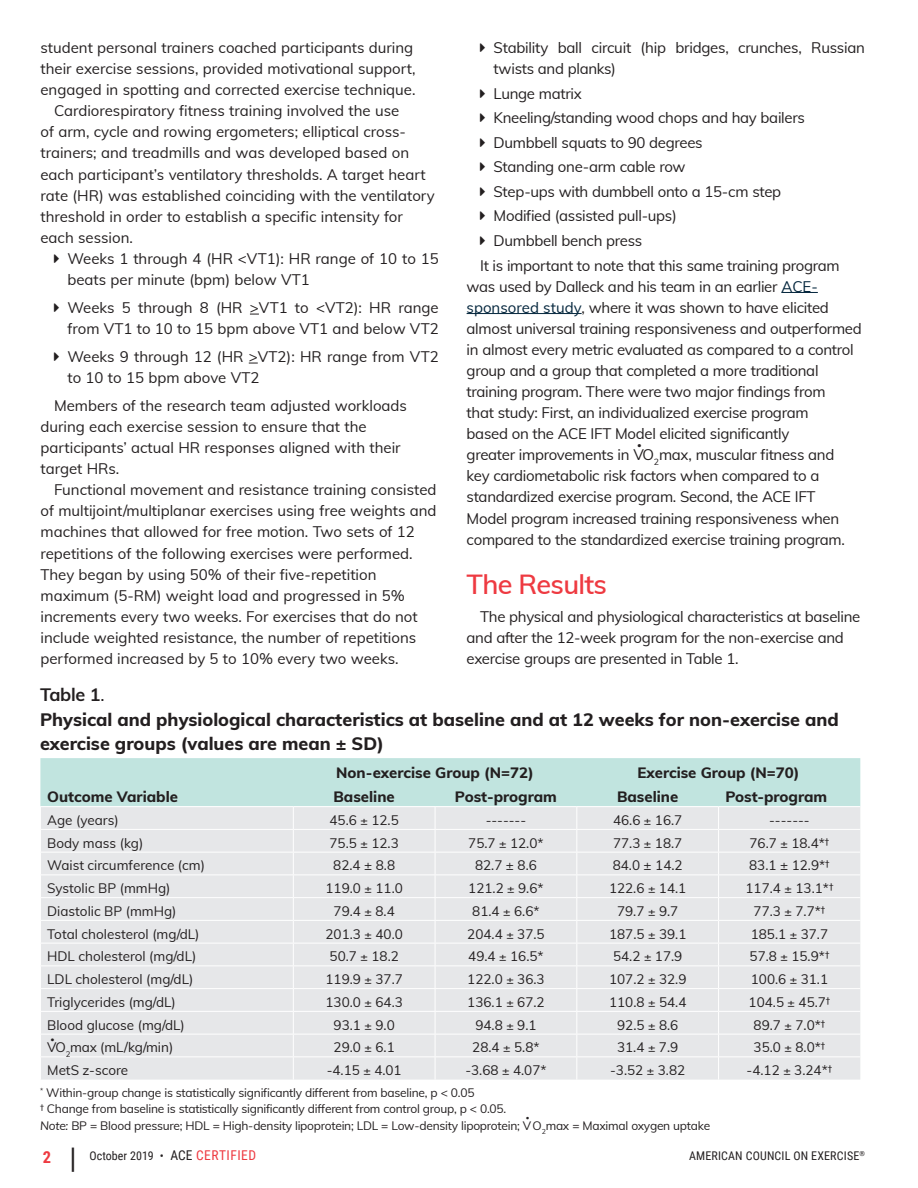
<style>
.page{position:relative;width:918px;height:1188px;background:#fff}
.page>*{position:absolute;margin:0;border:0;box-sizing:border-box;transform-origin:0 0}
._1H_head{font:600 27px "Muli";letter-spacing:-.025em;color:#ee3a41}
.table_head{font:800 18px/24px "Muli";color:#231f20}
.t1{font:700 18px "Muli";letter-spacing:-.02em;color:#231f20}
.t2{font:700 16.5px "Roboto Condensed";color:#ee3a41}
.t3{font:15px/21.1px "Muli";letter-spacing:-.005em;color:#231f20}
.table_head-2{font:800 15px "Muli";color:#231f20}
.table_body{font:13.5px "Muli";color:#231f20}
.MDPI_4_3_table_foote{font:12px "Muli";letter-spacing:-.02em;color:#231f20}
.t4{font:12px "Roboto Condensed";letter-spacing:.015em;color:#231f20}
.t5{font:8.7px "Muli";color:#231f20}
.table_body-2{font:7.8px "Muli";color:#231f20}
.t6{font:7.05px "Muli";color:#231f20}
.s1{font-weight:400}
.s2{color:#03253c}
.s3{font-style:italic}
.s4{font-family:"Muli";font-weight:400;font-size:27px;color:#231f20}
.s5{font-size:13.5px}
.s6{font-size:13.5px;color:#ee3a41}
</style>
<div class="page">
<hr style="left:781px;top:292px;width:37px;height:1px;background:#03253c">
<hr style="left:467px;top:313px;width:115px;height:1px;background:#03253c">
<svg style="left:40px;top:758px;width:820px;height:322px;background:#e1e7e8"></svg>
<p class="t3" style="left:40px;top:36px;width:377px">student personal trainers coached participants during their exercise sessions, provided motivational support, engaged in spotting and corrected exercise technique.</p>
<p class="t3" style="left:40px;top:100px;width:396px;text-indent:14px">Cardiorespiratory fitness training involved the use<br>of arm, cycle and rowing ergometers; elliptical cross&shy;trainers; and treadmills and was developed based on each participant’s ventilatory thresholds. A target heart rate (HR) was established coinciding with the ventilatory threshold in order to establish a specific intensity for each session.</p>
<p class="t3" style="left:68px;top:247px;width:373px">Weeks 1 through 4 (HR &lt;VT1): HR range of 10 to 15 beats per minute (bpm) below VT1</p>
<p class="t3" style="left:68px;top:296px;width:373px">Weeks 5 through 8 (HR &gt;VT1 to &lt;VT2): HR range from VT1 to 10 to 15 bpm above VT1 and below VT2</p>
<p class="t3" style="left:68px;top:345px;width:373px">Weeks 9 through 12 (HR &gt;VT2): HR range from VT2 to 10 to 15 bpm above VT2</p>
<p class="t3" style="left:41px;top:394px;width:368px;text-indent:13px">Members of the research team adjusted workloads during each exercise session to ensure that the participants’ actual HR responses aligned with their target HRs.</p>
<p class="t3" style="left:41px;top:479px;width:398px;text-indent:13px">Functional movement and resistance training consisted of multijoint/multiplanar exercises using free weights and machines that allowed for free motion. Two sets of 12 repetitions of the following exercises were performed.<br>They began by using 50% of their five-repetition maximum (5-RM) weight load and progressed in 5% increments every two weeks. For exercises that do not include weighted resistance, the number of repetitions performed increased by 5 to 10% every two weeks.</p>
<p class="t1" style="left:40px;top:681px;width:66px">Table 1<span class="s1">.</span></p>
<p class="table_head" style="left:40px;top:706px;width:800px">Physical and physiological characteristics at baseline and at 12 weeks for non-exercise and exercise groups (values are mean ± SD)</p>
<p class="table_head-2" style="left:336px;top:761px;width:199px">Non-exercise Group (N=72)</p>
<p class="table_head-2" style="left:638px;top:761px;width:163px">Exercise Group (N=70)</p>
<p class="table_head-2" style="left:47px;top:786px;width:132px">Outcome Variable</p>
<p class="table_head-2" style="left:334px;top:786px;width:63px">Baseline</p>
<p class="table_head-2" style="left:455px;top:786px;width:103px">Post-program</p>
<p class="table_head-2" style="left:617px;top:786px;width:63px">Baseline</p>
<p class="table_head-2" style="left:725px;top:786px;width:103px">Post-program</p>
<p class="table_body" style="left:47px;top:810px;width:73px">Age (years)</p>
<p class="table_body" style="left:330px;top:810px;width:71px">45.6 12.5</p>
<p class="table_body" style="left:486px;top:810px;width:42px">-------</p>
<p class="table_body" style="left:613px;top:810px;width:71px">46.6 16.7</p>
<p class="table_body" style="left:769px;top:810px;width:42px">-------</p>
<p class="table_body" style="left:47px;top:833px;width:98px">Body mass (kg)</p>
<p class="table_body" style="left:330px;top:833px;width:71px">75.5 12.3</p>
<p class="table_body" style="left:468px;top:833px;width:77px">75.7 12.0*</p>
<p class="table_body" style="left:613px;top:833px;width:71px">77.3 18.7</p>
<p class="table_body" style="left:750px;top:833px;width:81px">76.7 18.4*†</p>
<p class="table_body" style="left:47px;top:856px;width:159px">Waist circumference (cm)</p>
<p class="table_body" style="left:333px;top:856px;width:63px">82.4 ± 8.8</p>
<p class="table_body" style="left:475px;top:856px;width:63px">82.7 ± 8.6</p>
<p class="table_body" style="left:613px;top:856px;width:71px">84.0 ± 14.2</p>
<p class="table_body" style="left:749px;top:856px;width:82px">83.1 ± 12.9*†</p>
<p class="table_body" style="left:47px;top:878px;width:125px">Systolic BP (mmHg)</p>
<p class="table_body" style="left:326px;top:878px;width:79px">119.0 11.0</p>
<p class="table_body" style="left:468px;top:878px;width:77px">121.2 9.6*</p>
<p class="table_body" style="left:609px;top:878px;width:79px">122.6 14.1</p>
<p class="table_body" style="left:745px;top:878px;width:89px">117.4 13.1*†</p>
<p class="table_body" style="left:47px;top:901px;width:131px">Diastolic BP (mmHg)</p>
<p class="table_body" style="left:334px;top:901px;width:63px">79.4 8.4</p>
<p class="table_body" style="left:472px;top:901px;width:69px">81.4 6.6*</p>
<p class="table_body" style="left:617px;top:901px;width:63px">79.7 9.7</p>
<p class="table_body" style="left:754px;top:901px;width:73px">77.3 7.7*†</p>
<p class="table_body" style="left:47px;top:924px;width:154px">Total cholesterol (mg/dL)</p>
<p class="table_body" style="left:326px;top:924px;width:79px">201.3 40.0</p>
<p class="table_body" style="left:467px;top:924px;width:79px">204.4 37.5</p>
<p class="table_body" style="left:609px;top:924px;width:79px">187.5 39.1</p>
<p class="table_body" style="left:751px;top:924px;width:79px">185.1 37.7</p>
<p class="table_body" style="left:47px;top:947px;width:151px">HDL cholesterol (mg/dL)</p>
<p class="table_body" style="left:330px;top:947px;width:71px">50.7 18.2</p>
<p class="table_body" style="left:468px;top:947px;width:77px">49.4 16.5*</p>
<p class="table_body" style="left:613px;top:947px;width:71px">54.2 17.9</p>
<p class="table_body" style="left:750px;top:947px;width:81px">57.8 15.9*†</p>
<p class="table_body" style="left:47px;top:969px;width:148px">LDL cholesterol (mg/dL)</p>
<p class="table_body" style="left:326px;top:969px;width:79px">119.9 37.7</p>
<p class="table_body" style="left:467px;top:969px;width:79px">122.0 36.3</p>
<p class="table_body" style="left:609px;top:969px;width:79px">107.2 32.9</p>
<p class="table_body" style="left:751px;top:969px;width:79px">100.6 31.1</p>
<p class="table_body" style="left:47px;top:992px;width:130px">Triglycerides (mg/dL)</p>
<p class="table_body" style="left:326px;top:992px;width:79px">130.0 64.3</p>
<p class="table_body" style="left:467px;top:992px;width:79px">136.1 67.2</p>
<p class="table_body" style="left:609px;top:992px;width:79px">110.8 54.4</p>
<p class="table_body" style="left:749px;top:992px;width:83px">104.5 45.7†</p>
<p class="table_body" style="left:47px;top:1015px;width:139px">Blood glucose (mg/dL)</p>
<p class="table_body" style="left:334px;top:1015px;width:63px">93.1 9.0</p>
<p class="table_body" style="left:475px;top:1015px;width:63px">94.8 9.1</p>
<p class="table_body" style="left:617px;top:1015px;width:63px">92.5 8.6</p>
<p class="table_body" style="left:754px;top:1015px;width:73px">89.7 7.0*†</p>
<p class="table_body" style="left:47px;top:1038px;width:128px">VO<sub>2</sub>max (mL/kg/min)</p>
<p class="t3" style="left:494px;top:36px;width:373px">Stability ball circuit (hip bridges, crunches, Russian twists and planks)</p>
<p class="t3" style="left:494px;top:82px;width:90px">Lunge matrix</p>
<p class="t3" style="left:494px;top:106px;width:313px">Kneeling/standing wood chops and hay bailers</p>
<p class="t3" style="left:494px;top:131px;width:211px">Dumbbell squats to 90 degrees</p>
<p class="t3" style="left:494px;top:156px;width:194px">Standing one-arm cable row</p>
<p class="t3" style="left:494px;top:180px;width:289px">Step-ups with dumbbell onto a 15-cm step</p>
<p class="t3" style="left:494px;top:205px;width:185px">Modified (assisted pull-ups)</p>
<p class="t3" style="left:494px;top:229px;width:150px">Dumbbell bench press</p>
<p class="t3" style="left:467px;top:254px;width:397px;text-indent:14px">It is important to note that this same training program was used by Dalleck and his team in an earlier <span class="s2">ACE&shy;sponsored study</span>, where it was shown to have elicited almost universal training responsiveness and outperformed in almost every metric evaluated as compared to a control group and a group that completed a more traditional training program. There were two major findings from<br>that study: First, an individualized exercise program<br>based on the ACE IFT Model elicited significantly<br>greater improvements in VO<sub>2</sub>max, muscular fitness and</p>
<p class="t5" style="left:637px;top:438px;width:6px">•</p>
<p class="t3" style="left:467px;top:465px;width:380px">key cardiometabolic risk factors when compared to a standardized exercise program. Second, the ACE IFT Model program increased training responsiveness when compared to the standardized exercise training program.</p>
<p class="_1H_head" style="left:467px;top:565px;width:142px">The Results</p>
<p class="t3" style="left:467px;top:605px;width:395px;text-indent:14px">The physical and physiological characteristics at baseline and after the 12-week program for the non-exercise and exercise groups are presented in Table 1.</p>
<p class="table_body-2" style="left:51px;top:1033px;width:6px">•</p>
<p class="table_body" style="left:334px;top:1038px;width:63px">29.0 6.1</p>
<p class="table_body" style="left:472px;top:1038px;width:69px">28.4 5.8*</p>
<p class="table_body" style="left:617px;top:1038px;width:63px">31.4 7.9</p>
<p class="table_body" style="left:754px;top:1038px;width:73px">35.0 8.0*†</p>
<p class="table_body" style="left:47px;top:1060px;width:83px">MetS z-score</p>
<p class="table_body" style="left:327px;top:1060px;width:77px">-4.15 4.01</p>
<p class="table_body" style="left:465px;top:1060px;width:83px">-3.68 4.07*</p>
<p class="table_body" style="left:610px;top:1060px;width:77px">-3.52 3.82</p>
<p class="table_body" style="left:747px;top:1060px;width:87px">-4.12 3.24*†</p>
<p class="MDPI_4_3_table_foote" style="left:40px;top:1084px;width:436px"><sup>*</sup> Within-group change is statistically significantly different from baseline, p &lt; 0.05</p>
<p class="MDPI_4_3_table_foote" style="left:40px;top:1100px;width:468px">† Change from baseline is statistically significantly different from control group, p &lt; 0.05.</p>
<p class="MDPI_4_3_table_foote" style="left:40px;top:1117px;width:672px"><span class="s3">Note:</span> BP = Blood pressure; HDL = High-density lipoprotein; LDL = Low-density lipoprotein; VO<sub>2</sub>max = Maximal oxygen uptake</p>
<p class="t6" style="left:526px;top:1112px;width:5px">•</p>
<p class="t2" style="left:43px;top:1146px;width:36px">2 <span class="s4">|</span></p>
<p class="t4" style="left:90px;top:1147px;width:168px">October 2019 • <span class="s5">ACE</span> <span class="s6">CERTIFIED</span></p>
<p class="t4" style="left:689px;top:1147px;width:177px">AMERICAN COUNCIL ON EXERCISE<sup>®</sup></p>
</div>
